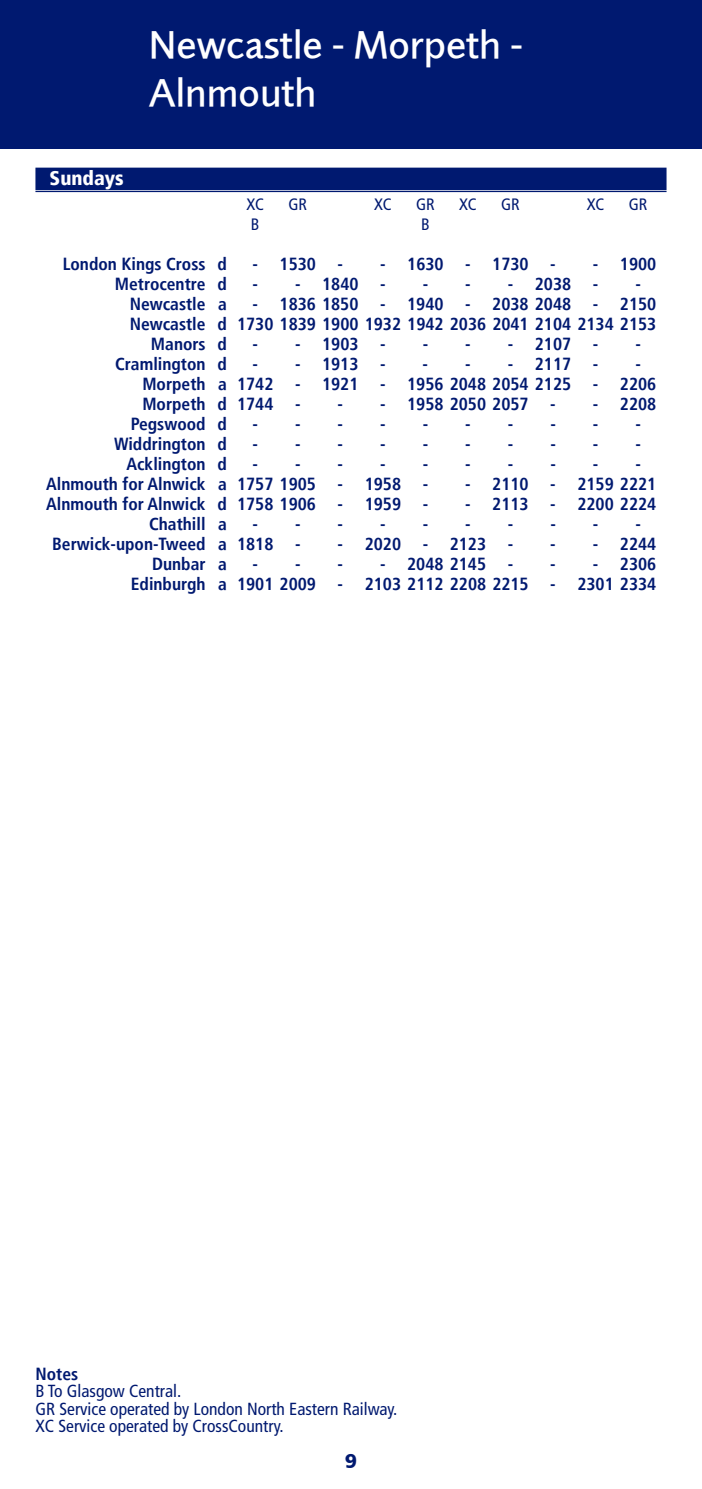
<style>
.page{position:relative;width:702px;height:1489px;background:#fff}
.page>*{position:absolute;margin:0;border:0;box-sizing:border-box;transform-origin:0 0}
.t1{font:500 40px/48px "Foundry Sans";color:#fff}
.t2{font:900 condensed 20px "Frutiger LT";color:#fff}
.t3{font:900 20px "Frutiger CE";color:#001970}
.t4{font:700 condensed 17.5px/20px "Frutiger LT";color:#001970}
.t5{font:condensed 17.5px/17.5px "Frutiger LT";color:#001970}
.t6{font:condensed 16.5px "Frutiger LT";color:#001970}
</style>
<div class="page">
<div style="left:0;top:0;width:702px;height:149px;background:#001970"></div>
<div style="left:35px;top:168px;width:631px;height:22px;background:#001970"></div>
<hr style="left:35px;top:191px;width:631px;height:1px;background:#001970">
<p class="t2" style="left:50px;top:166px;width:76px">Sundays</p>
<h1 class="t1" style="left:149px;top:20px;width:375px">Newcastle - Morpeth -<br>Alnmouth</h1>
<p class="t6" style="left:246px;top:195px;width:19px">XC</p>
<p class="t6" style="left:288px;top:195px;width:20px">GR</p>
<p class="t6" style="left:374px;top:195px;width:19px">XC</p>
<p class="t6" style="left:416px;top:195px;width:20px">GR</p>
<p class="t6" style="left:459px;top:195px;width:19px">XC</p>
<p class="t6" style="left:501px;top:195px;width:20px">GR</p>
<p class="t6" style="left:586px;top:195px;width:19px">XC</p>
<p class="t6" style="left:628px;top:195px;width:20px">GR</p>
<p class="t6" style="left:251px;top:214px;width:10px">B</p>
<p class="t6" style="left:421px;top:214px;width:10px">B</p>
<p class="t4" style="left:63px;top:253px;width:166px">London Kings Cross d</p>
<p class="t4" style="left:252px;top:253px;width:92px">- 1530 -</p>
<p class="t4" style="left:380px;top:253px;width:177px">- 1630 - 1730 -</p>
<p class="t4" style="left:593px;top:253px;width:65px">- 1900</p>
<p class="t4" style="left:115px;top:273px;width:114px">Metrocentre d</p>
<p class="t4" style="left:252px;top:273px;width:135px">- - 1840 -</p>
<p class="t4" style="left:422px;top:273px;width:50px">- -</p>
<p class="t4" style="left:507px;top:273px;width:92px">- 2038 -</p>
<p class="t4" style="left:635px;top:273px;width:7px">-</p>
<p class="t4" style="left:130px;top:293px;width:99px">Newcastle a</p>
<p class="t4" style="left:252px;top:293px;width:405px">- 1836 1850 - 1940 - 2038 2048 - 2150</p>
<p class="t4" style="left:130px;top:313px;width:528px">Newcastle d 1730 1839 1900 1932 1942 2036 2041 2104 2134 2153</p>
<p class="t4" style="left:151px;top:333px;width:77px">Manors d</p>
<p class="t4" style="left:252px;top:333px;width:135px">- - 1903 -</p>
<p class="t4" style="left:422px;top:333px;width:50px">- -</p>
<p class="t4" style="left:507px;top:333px;width:92px">- 2107 -</p>
<p class="t4" style="left:635px;top:333px;width:7px">-</p>
<p class="t4" style="left:115px;top:353px;width:113px">Cramlington d</p>
<p class="t4" style="left:252px;top:353px;width:135px">- - 1913 -</p>
<p class="t4" style="left:422px;top:353px;width:50px">- -</p>
<p class="t4" style="left:507px;top:353px;width:92px">- 2117 -</p>
<p class="t4" style="left:142px;top:353px;width:515px;text-indent:493px">-<br>Morpeth a 1742 - 1921 - 1956 2048 2054 2125 - 2206<br>Morpeth d 1744 -</p>
<p class="t4" style="left:337px;top:393px;width:220px">- - 1958 2050 2057 -</p>
<p class="t4" style="left:593px;top:393px;width:65px">- 2208</p>
<p class="t4" style="left:131px;top:413px;width:98px">Pegswood d</p>
<p class="t4" style="left:252px;top:413px;width:50px">- -</p>
<p class="t4" style="left:337px;top:413px;width:50px">- -</p>
<p class="t4" style="left:422px;top:413px;width:50px">- -</p>
<p class="t4" style="left:507px;top:413px;width:50px">- -</p>
<p class="t4" style="left:593px;top:413px;width:50px">- -</p>
<p class="t4" style="left:114px;top:433px;width:114px">Widdrington d</p>
<p class="t4" style="left:252px;top:433px;width:50px">- -</p>
<p class="t4" style="left:337px;top:433px;width:50px">- -</p>
<p class="t4" style="left:422px;top:433px;width:50px">- -</p>
<p class="t4" style="left:507px;top:433px;width:50px">- -</p>
<p class="t4" style="left:593px;top:433px;width:50px">- -</p>
<p class="t4" style="left:126px;top:453px;width:102px">Acklington d</p>
<p class="t4" style="left:252px;top:453px;width:50px">- -</p>
<p class="t4" style="left:337px;top:453px;width:50px">- -</p>
<p class="t4" style="left:422px;top:453px;width:50px">- -</p>
<p class="t4" style="left:507px;top:453px;width:50px">- -</p>
<p class="t4" style="left:593px;top:453px;width:50px">- -</p>
<p class="t4" style="left:46px;top:473px;width:383px">Alnmouth for Alnwick a 1757 1905 - 1958 -</p>
<p class="t4" style="left:465px;top:473px;width:193px">- 2110 - 2159 2221</p>
<p class="t4" style="left:46px;top:493px;width:383px">Alnmouth for Alnwick d 1758 1906 - 1959 -</p>
<p class="t4" style="left:465px;top:493px;width:193px">- 2113 - 2200 2224</p>
<p class="t4" style="left:149px;top:513px;width:79px">Chathill a</p>
<p class="t4" style="left:252px;top:513px;width:50px">- -</p>
<p class="t4" style="left:337px;top:513px;width:50px">- -</p>
<p class="t4" style="left:422px;top:513px;width:50px">- -</p>
<p class="t4" style="left:507px;top:513px;width:50px">- -</p>
<p class="t4" style="left:593px;top:513px;width:50px">- -</p>
<p class="t4" style="left:52px;top:533px;width:250px">Berwick-upon-Tweed a 1818 -</p>
<p class="t4" style="left:337px;top:533px;width:177px">- 2020 - 2123 -</p>
<p class="t4" style="left:550px;top:533px;width:107px">- - 2244</p>
<p class="t4" style="left:152px;top:553px;width:76px">Dunbar a</p>
<p class="t4" style="left:252px;top:553px;width:50px">- -</p>
<p class="t4" style="left:337px;top:553px;width:177px">- - 2048 2145 -</p>
<p class="t4" style="left:131px;top:553px;width:527px;text-align:right">- - 2306<br>Edinburgh a 1901 2009 - 2103 2112 2208 2215 - 2301 2334</p>
<p class="t4" style="left:35px;top:1363px;width:44px">Notes</p>
<p class="t5" style="left:35px;top:1382px;width:363px">B To Glasgow Central.<br>GR Service operated by London North Eastern Railway.<br>XC Service operated by CrossCountry.</p>
<p class="t3" style="left:345px;top:1448px;width:14px">9</p>
</div>
